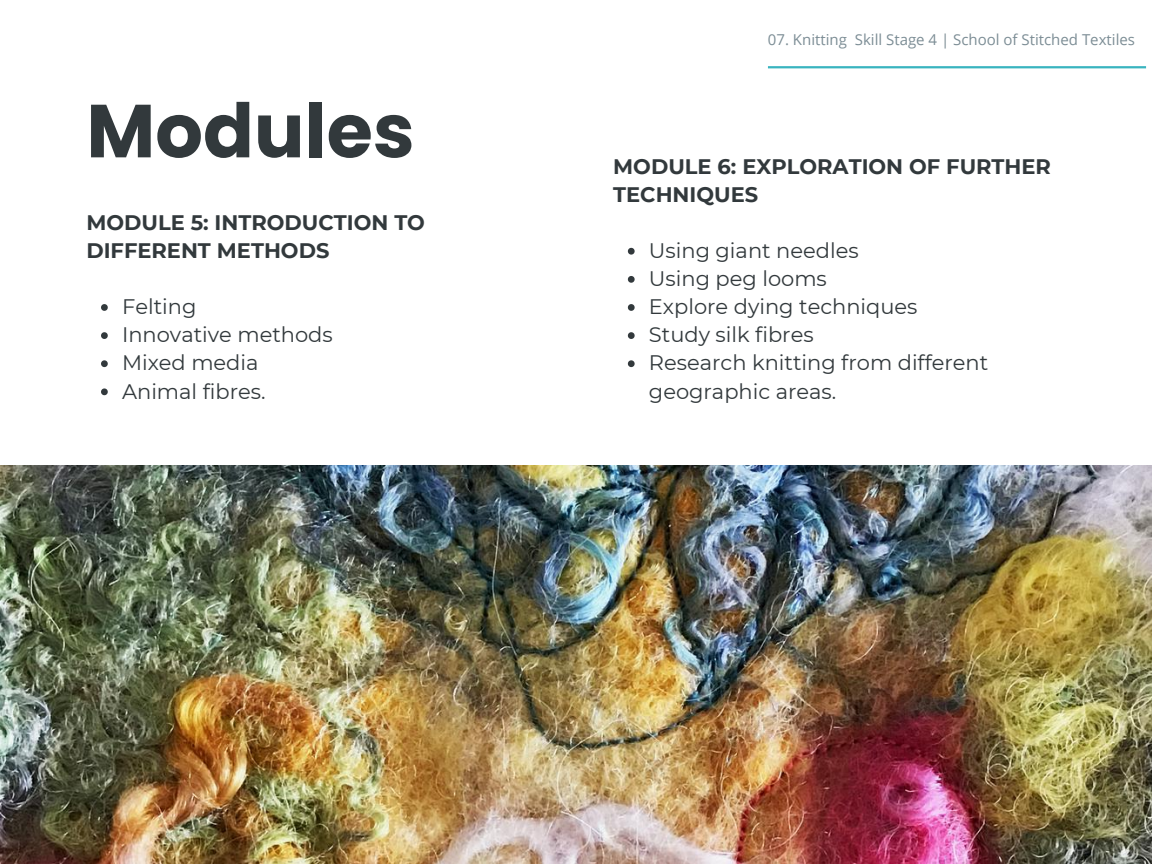
<style>
.page{position:relative;width:1152px;height:864px;background:#fff}
.page>*{position:absolute;margin:0;border:0;box-sizing:border-box;transform-origin:0 0}
.t1{font:700 75px "Poppins";color:#32393c}
.t2{font:21px/28.2px "Montserrat";color:#32393c}
.t3{font:700 21px/28.2px "Montserrat";color:#32393c}
.t4{font:15px "Open Sans";color:#7c8d95}
</style>
<div class="page">
<svg style="left:101px;top:304px;width:7px;height:7px"></svg>
<svg style="left:101px;top:332px;width:7px;height:7px"></svg>
<svg style="left:101px;top:360px;width:7px;height:7px"></svg>
<svg style="left:101px;top:388px;width:7px;height:7px"></svg>
<img style="left:0;top:466px;width:1152px;height:398px">
<svg style="left:628px;top:248px;width:7px;height:7px"></svg>
<svg style="left:628px;top:276px;width:7px;height:7px"></svg>
<svg style="left:628px;top:304px;width:7px;height:7px"></svg>
<svg style="left:628px;top:332px;width:7px;height:7px"></svg>
<svg style="left:628px;top:360px;width:7px;height:7px"></svg>
<hr style="left:768px;top:66px;width:378px;height:2px;background:#39b4bf">
<h1 class="t1" style="left:86px;top:79px;width:330px">Modules</h1>
<p class="t3" style="left:86px;top:208px;width:340px">MODULE 5: INTRODUCTION TO<br>DIFFERENT METHODS</p>
<p class="t2" style="left:122px;top:293px;width:212px">Felting<br>Innovative methods<br>Mixed media<br>Animal fibres.</p>
<p class="t4" style="left:768px;top:29px;width:369px">07. Knitting Skill Stage 4 | School of Stitched Textiles</p>
<p class="t3" style="left:613px;top:152px;width:439px">MODULE 6: EXPLORATION OF FURTHER<br>TECHNIQUES</p>
<p class="t2" style="left:649px;top:236px;width:341px">Using giant needles<br>Using peg looms<br>Explore dying techniques<br>Study silk fibres<br>Research knitting from different geographic areas.</p>
</div>
